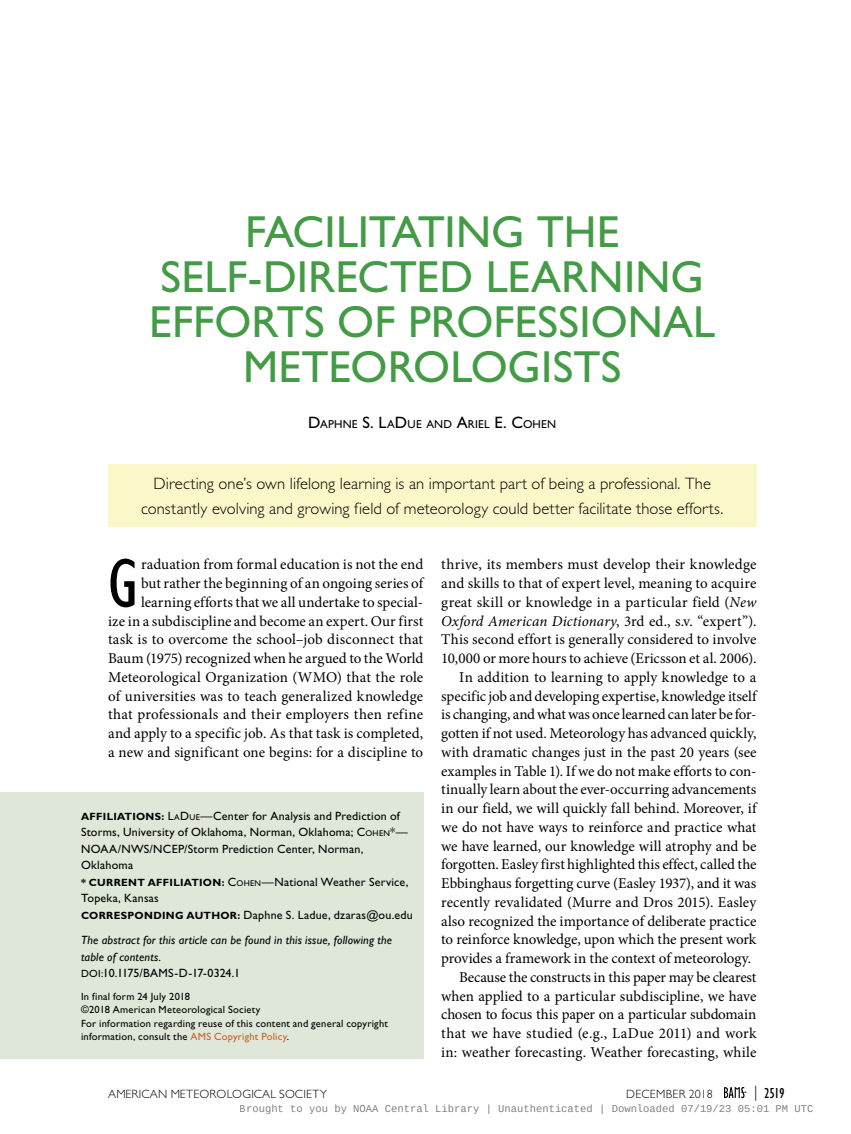
<style>
.page{position:relative;width:851px;height:1134px;background:#fff}
.page>*{position:absolute;margin:0;border:0;box-sizing:border-box;transform-origin:0 0}
.First_Paragraph_w_Dr{font:condensed 71.1px "Gill Sans Std";color:#000}
.Article_Title__Main{font:45px/45px "Gill Sans Std";color:#449b45;text-align:center}
.Capsule_Summary{font:300 16.5px/24.8px "Gill Sans Std";letter-spacing:.005em;color:#000;text-align:center}
.Body_Text{font:15px/18.8px "Minion Pro";color:#000;text-align:justify}
.First_Paragraph_w_Dr-2{font:15px/18.8px "Minion Pro";letter-spacing:.005em;color:#000;text-align:right}
.t1{font:condensed 15px "Gill Sans Std";color:#000}
.Affiliation_Correspo{font:12px/16.5px "Gill Sans Std";letter-spacing:.02em;color:#000}
.Affiliation_Correspo-2{font:italic 12px/16.5px "Gill Sans Std";letter-spacing:.015em;color:#000}
.t2{font:300 12px "Gill Sans Std";letter-spacing:.02em;color:#000}
.Affiliation_Correspo-3{font:12px "Gill Sans Std";color:#000}
.Authors{font:11.55px "Gill Sans Std";letter-spacing:.015em;color:#000}
.info_box_-_In_Final{font:10.5px/13.5px "Gill Sans Std";letter-spacing:.02em;color:#000}
.t3{font:10.5px "Liberation Mono";color:rgb(0 0 0/.5)}
.In_Final_Form_Copyri{font:10.5px/13.5px "Gill Sans Std";letter-spacing:.02em;color:#000}
.s1{font-size:16.5px}
.s2{font-style:italic}
.s3{font-weight:700;font-size:10.5px}
.s4{font-style:inherit}
.s5{font-size:8.4px}
.s6{font-size:10.5px}
.s7{color:#cd5e2c}
.s8{font-weight:300;font-stretch:normal}
</style>
<div class="page">
<div style="left:0;top:793px;width:423px;height:266px;background:#dfe8d8"></div>
<div style="left:108px;top:464px;width:648px;height:63px;background:#faf7c8"></div>
<svg style="left:724px;top:1087px;width:22px;height:11px"></svg>
<p class="Article_Title__Main" style="left:149px;top:209px;width:567px">FACILITATING THE<br>SELF-DIRECTED LEARNING<br>EFFORTS OF PROFESSIONAL<br>METEOROLOGISTS</p>
<p class="Authors" style="left:308px;top:418px;width:249px"><span class="s1">D</span>APHNE <span class="s1">S. L</span>A<span class="s1">D</span>UE AND <span class="s1">A</span>RIEL <span class="s1">E. C</span>OHEN</p>
<p class="Capsule_Summary" style="left:141px;top:471px;width:583px">Directing one’s own lifelong learning is an important part of being a professional. The constantly evolving and growing field of meteorology could better facilitate those efforts.</p>
<p class="First_Paragraph_w_Dr-2" style="left:108px;top:555px;width:317px">raduation from formal education is not the end<br>but rather the beginning of an ongoing series of learning efforts that we all undertake to special-<br>ize in a subdiscipline and become an expert. Our first task is to overcome the school–job disconnect that Baum (1975) recognized when he argued to the World Meteorological Organization (WMO) that the role of universities was to teach generalized knowledge that professionals and their employers then refine and apply to a specific job. As that task is completed, a new and significant one begins: for a discipline to</p>
<p class="First_Paragraph_w_Dr-2" style="left:441px;top:555px;width:317px;text-align:justify">thrive, its members must develop their knowledge and skills to that of expert level, meaning to acquire great skill or knowledge in a particular field (<span class="s2">New Oxford American Dictionary</span>, 3rd ed., s.v. “expert”).<br>This second effort is generally considered to involve 10,000 or more hours to achieve (Ericsson et al. 2006).</p>
<p class="First_Paragraph_w_Dr" style="left:108px;top:545px;width:31px">G</p>
<p class="Body_Text" style="left:441px;top:668px;width:317px;text-indent:18px">In addition to learning to apply knowledge to a specific job and developing expertise, knowledge itself is changing, and what was once learned can later be for&shy;gotten if not used. Meteorology has advanced quickly, with dramatic changes just in the past 20 years (see examples in Table 1). If we do not make efforts to con&shy;tinually learn about the ever-occurring advancements in our field, we will quickly fall behind. Moreover, if we do not have ways to reinforce and practice what we have learned, our knowledge will atrophy and be forgotten. Easley first highlighted this effect, called the Ebbinghaus forgetting curve (Easley 1937), and it was recently revalidated (Murre and Dros 2015). Easley also recognized the importance of deliberate practice to reinforce knowledge, upon which the present work provides a framework in the context of meteorology.</p>
<p class="Body_Text" style="left:441px;top:968px;width:317px;text-indent:18px">Because the constructs in this paper may be clearest when applied to a particular subdiscipline, we have chosen to focus this paper on a particular subdomain that we have studied (e.g., LaDue 2011) and work in: weather forecasting. Weather forecasting, while</p>
<p class="Affiliation_Correspo" style="left:81px;top:807px;width:328px"><span class="s3">AFFILIATIONS:</span> <span class="s4">L</span><span class="s5">A</span><span class="s4">D</span><span class="s5">UE</span><span class="s4">—</span>Center for Analysis and Prediction of Storms, University of Oklahoma, Norman, Oklahoma; <span class="s4">C</span><span class="s5">OHEN</span><span class="s4">*</span>— NOAA/NWS/NCEP/Storm Prediction Center, Norman, Oklahoma</p>
<p class="Affiliation_Correspo" style="left:81px;top:873px;width:329px"><span class="s3">* CURRENT AFFILIATION:</span> <span class="s4">C</span><span class="s5">OHEN</span>—National Weather Service,<br>Topeka, Kansas</p>
<p class="Affiliation_Correspo" style="left:81px;top:906px;width:333px"><span class="s3">CORRESPONDING AUTHOR:</span> Daphne S. Ladue, dzaras@ou.edu</p>
<p class="Affiliation_Correspo-2" style="left:81px;top:932px;width:313px">The abstract for this article can be found in this issue, following the table of contents.</p>
<p class="Affiliation_Correspo-3" style="left:81px;top:966px;width:160px"><span class="s6">DOI:</span>10.1175/BAMS-D-17-0324.1</p>
<p class="In_Final_Form_Copyri" style="left:81px;top:989px;width:181px">In final form 24 July 2018<br>©2018 American Meteorological Society</p>
<p class="info_box_-_In_Final" style="left:81px;top:1016px;width:308px">For information regarding reuse of this content and general copyright information, consult the <span class="s7">AMS Copyright Policy</span>.</p>
<p class="t2" style="left:108px;top:1087px;width:220px">AMERICAN METEOROLOGICAL SOCIETY</p>
<p class="t2" style="left:626px;top:1087px;width:88px">DECEMBER 2018</p>
<p class="t1" style="left:754px;top:1085px;width:32px"><span class="s8">|</span> 2519</p>
<p class="t3" style="left:240px;top:1103px;width:575px">Brought to you by NOAA Central Library | Unauthenticated | Downloaded 07/19/23 05:01 PM UTC</p>
</div>
